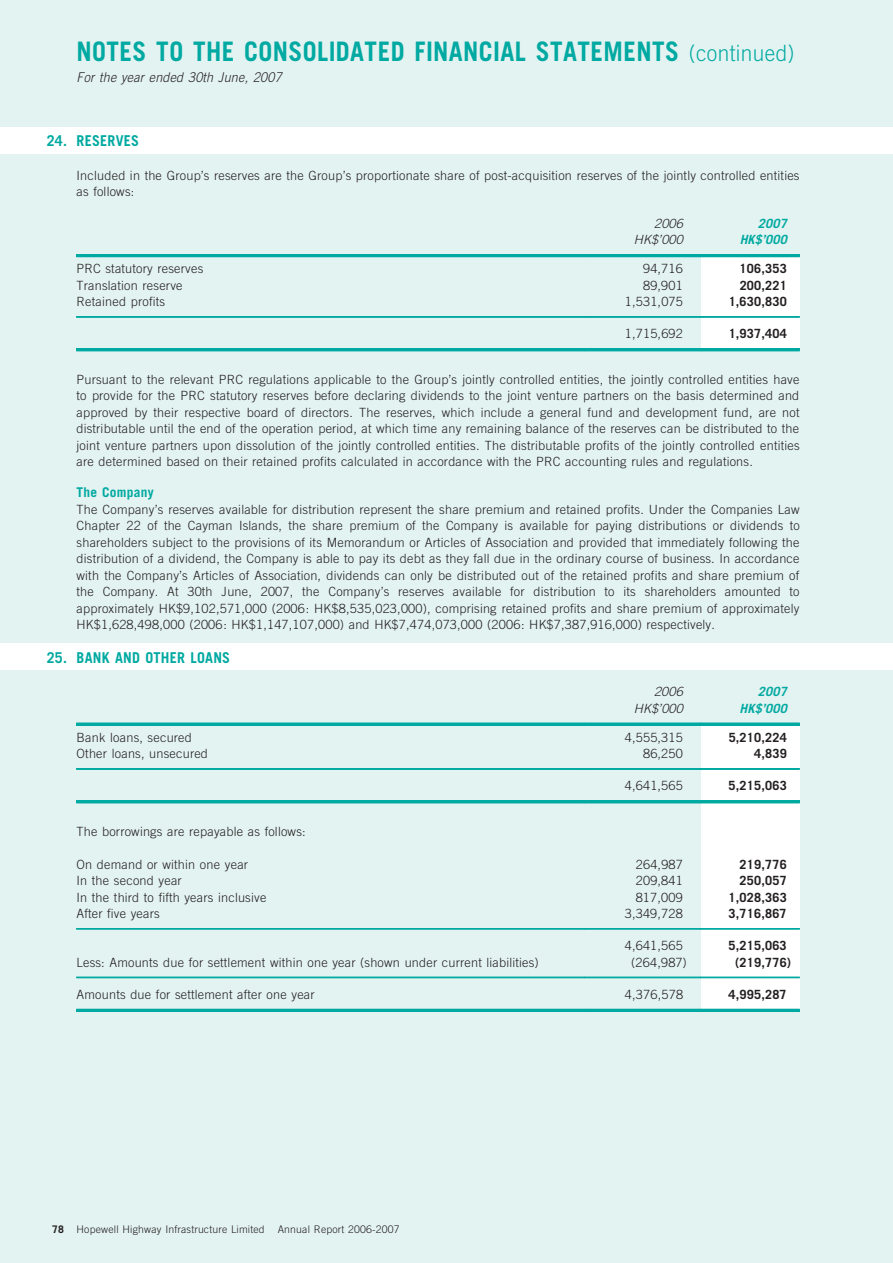
<style>
.page{position:relative;width:893px;height:1263px;background:#e3f3f1}
.page>*{position:absolute;margin:0;border:0;box-sizing:border-box;transform-origin:0 0}
.t1{font:26.85px "Adv O Tb 03 e 4648.B";letter-spacing:.02em;color:#00a9a1;scale:.93 1}
.t2{font:15px "Adv O Tb 03 e 4648.B";letter-spacing:.02em;color:#00a9a1;scale:.95 1}
.t3{font:13.5px "Adv O Ta 82 dc 243.I";letter-spacing:.02em;color:#231f20;scale:.93 1}
.t4{font:13.5px "Adv O Tb 03 e 4648.B";letter-spacing:.02em;color:#00a9a1}
.t5{font:12.75px/16.5px "Adv O Td 710 a 12 c";letter-spacing:.02em;color:#231f20;text-align:justify}
.t6{font:12.75px "Adv O Tb 03 e 4648.B";letter-spacing:.02em;color:#231f20}
.t7{font:12.75px "Adv O Ta 82 dc 243.I";letter-spacing:.025em;color:#231f20}
.t8{font:12.75px "Adv OT72 cf 81 eb.BI";letter-spacing:.02em;color:#00a9a1}
.t9{font:10.5px "Adv O Td 710 a 12 c";letter-spacing:.025em;color:#231f20}
.s1{font-family:"Adv O Td 710 a 12 c";font-size:22.35px}
.s2{font-style:inherit}
.s3{font-family:"Adv O Tb 03 e 4648.B"}
</style>
<div class="page">
<div style="left:0;top:128px;width:893px;height:26px;background:#fff"></div>
<div style="left:701px;top:257px;width:98px;height:94px;background:#fff"></div>
<div style="left:0;top:644px;width:893px;height:26px;background:#fff"></div>
<div style="left:701px;top:725px;width:98px;height:286px;background:#fff"></div>
<div style="left:77px;top:255px;width:507px;height:2px;border:1px solid #00a9a1"></div>
<div style="left:584px;top:255px;width:117px;height:2px;border:1px solid #00a9a1"></div>
<div style="left:701px;top:255px;width:98px;height:2px;border:1px solid #00a9a1"></div>
<div style="left:77px;top:317px;width:507px;height:1px;border:1px solid #00a9a1"></div>
<div style="left:584px;top:317px;width:117px;height:1px;border:1px solid #00a9a1"></div>
<div style="left:701px;top:317px;width:98px;height:1px;border:1px solid #00a9a1"></div>
<div style="left:77px;top:349px;width:507px;height:2px;border:1px solid #00a9a1"></div>
<div style="left:584px;top:349px;width:117px;height:2px;border:1px solid #00a9a1"></div>
<div style="left:701px;top:349px;width:98px;height:2px;border:1px solid #00a9a1"></div>
<div style="left:77px;top:723px;width:507px;height:2px;border:1px solid #00a9a1"></div>
<div style="left:584px;top:723px;width:117px;height:2px;border:1px solid #00a9a1"></div>
<div style="left:701px;top:723px;width:98px;height:2px;border:1px solid #00a9a1"></div>
<div style="left:77px;top:769px;width:507px;height:1px;border:1px solid #00a9a1"></div>
<div style="left:584px;top:769px;width:117px;height:1px;border:1px solid #00a9a1"></div>
<div style="left:701px;top:769px;width:98px;height:1px;border:1px solid #00a9a1"></div>
<div style="left:77px;top:801px;width:507px;height:2px;border:1px solid #00a9a1"></div>
<div style="left:584px;top:801px;width:117px;height:2px;border:1px solid #00a9a1"></div>
<div style="left:701px;top:801px;width:98px;height:2px;border:1px solid #00a9a1"></div>
<div style="left:77px;top:928px;width:507px;height:1px;border:1px solid #00a9a1"></div>
<div style="left:584px;top:928px;width:117px;height:1px;border:1px solid #00a9a1"></div>
<div style="left:701px;top:928px;width:98px;height:1px;border:1px solid #00a9a1"></div>
<div style="left:77px;top:977px;width:507px;height:1px;border:1px solid #00a9a1"></div>
<div style="left:584px;top:977px;width:117px;height:1px;border:1px solid #00a9a1"></div>
<div style="left:701px;top:977px;width:98px;height:1px;border:1px solid #00a9a1"></div>
<div style="left:77px;top:1009px;width:507px;height:2px;border:1px solid #00a9a1"></div>
<div style="left:584px;top:1009px;width:117px;height:2px;border:1px solid #00a9a1"></div>
<div style="left:701px;top:1009px;width:98px;height:2px;border:1px solid #00a9a1"></div>
<h1 class="t1" style="left:77px;top:42px;width:773px">NOTES TO THE CONSOLIDATED FINANCIAL STATEMENTS <span class="s1">(continued)</span></h1>
<p class="t3" style="left:77px;top:72px;width:222px">For the year ended 30th June, 2007</p>
<p class="t2" style="left:47px;top:135px;width:99px">24. RESERVES</p>
<p class="t5" style="left:77px;top:168px;width:724px">Included in the Group<span class="s2">’</span>s reserves are the Group<span class="s2">’</span>s proportionate share of post-acquisition reserves of the jointly controlled entities as follows:</p>
<p class="t7" style="left:654px;top:218px;width:30px">2006</p>
<p class="t8" style="left:758px;top:218px;width:30px">2007</p>
<p class="t7" style="left:634px;top:235px;width:51px">HK$<span class="s2">’</span>000</p>
<p class="t8" style="left:740px;top:235px;width:49px">HK$<span class="s2">’</span>000</p>
<p class="t5" style="left:77px;top:261px;width:128px">PRC statutory reserves</p>
<p class="t5" style="left:643px;top:261px;width:41px">94,716</p>
<p class="t6" style="left:740px;top:264px;width:49px">106,353</p>
<p class="t5" style="left:77px;top:278px;width:107px">Translation reserve</p>
<p class="t5" style="left:643px;top:278px;width:41px">89,901</p>
<p class="t6" style="left:740px;top:280px;width:49px">200,221</p>
<p class="t5" style="left:77px;top:294px;width:90px">Retained profits</p>
<p class="t5" style="left:625px;top:294px;width:60px">1,531,075</p>
<p class="t6" style="left:729px;top:297px;width:60px">1,630,830</p>
<p class="t5" style="left:625px;top:327px;width:60px">1,715,692</p>
<p class="t6" style="left:729px;top:329px;width:60px">1,937,404</p>
<p class="t5" style="left:77px;top:372px;width:725px">Pursuant to the relevant PRC regulations applicable to the Group<span class="s2">’</span>s jointly controlled entities, the jointly controlled entities have to provide for the PRC statutory reserves before declaring dividends to the joint venture partners on the basis determined and approved by their respective board of directors. The reserves, which include a general fund and development fund, are not distributable until the end of the operation period, at which time any remaining balance of the reserves can be distributed to the joint venture partners upon dissolution of the jointly controlled entities. The distributable profits of the jointly controlled entities are determined based on their retained profits calculated in accordance with the PRC accounting rules and regulations.</p>
<p class="t4" style="left:77px;top:488px;width:79px">The Company</p>
<p class="t5" style="left:77px;top:502px;width:725px">The Company<span class="s2">’</span>s reserves available for distribution represent the share premium and retained profits. Under the Companies Law Chapter 22 of the Cayman Islands, the share premium of the Company is available for paying distributions or dividends to shareholders subject to the provisions of its Memorandum or Articles of Association and provided that immediately following the distribution of a dividend, the Company is able to pay its debt as they fall due in the ordinary course of business. In accordance with the Company<span class="s2">’</span>s Articles of Association, dividends can only be distributed out of the retained profits and share premium of the Company. At 30th June, 2007, the Company<span class="s2">’</span>s reserves available for distribution to its shareholders amounted to approximately HK$9,102,571,000 (2006: HK$8,535,023,000), comprising retained profits and share premium of approximately HK$1,628,498,000 (2006: HK$1,147,107,000) and HK$7,474,073,000 (2006: HK$7,387,916,000) respectively.</p>
<p class="t2" style="left:47px;top:652px;width:194px">25. BANK AND OTHER LOANS</p>
<p class="t7" style="left:654px;top:687px;width:30px">2006</p>
<p class="t8" style="left:758px;top:687px;width:30px">2007</p>
<p class="t7" style="left:634px;top:703px;width:51px">HK$<span class="s2">’</span>000</p>
<p class="t8" style="left:740px;top:703px;width:49px">HK$<span class="s2">’</span>000</p>
<p class="t5" style="left:77px;top:730px;width:117px">Bank loans, secured</p>
<p class="t5" style="left:625px;top:730px;width:60px">4,555,315</p>
<p class="t6" style="left:729px;top:732px;width:60px">5,210,224</p>
<p class="t5" style="left:77px;top:746px;width:133px">Other loans, unsecured</p>
<p class="t5" style="left:643px;top:746px;width:41px">86,250</p>
<p class="t6" style="left:754px;top:749px;width:34px">4,839</p>
<p class="t5" style="left:625px;top:779px;width:60px">4,641,565</p>
<p class="t6" style="left:729px;top:781px;width:60px">5,215,063</p>
<p class="t5" style="left:77px;top:824px;width:231px">The borrowings are repayable as follows:</p>
<p class="t5" style="left:77px;top:857px;width:173px">On demand or within one year</p>
<p class="t5" style="left:636px;top:857px;width:49px">264,987</p>
<p class="t6" style="left:740px;top:859px;width:49px">219,776</p>
<p class="t5" style="left:77px;top:873px;width:107px">In the second year</p>
<p class="t5" style="left:636px;top:873px;width:49px">209,841</p>
<p class="t6" style="left:740px;top:876px;width:49px">250,057</p>
<p class="t5" style="left:77px;top:890px;width:191px">In the third to fifth years inclusive</p>
<p class="t5" style="left:636px;top:890px;width:49px">817,009</p>
<p class="t6" style="left:729px;top:892px;width:60px">1,028,363</p>
<p class="t5" style="left:76px;top:906px;width:85px">After five years</p>
<p class="t5" style="left:625px;top:906px;width:60px">3,349,728</p>
<p class="t6" style="left:729px;top:909px;width:60px">3,716,867</p>
<p class="t5" style="left:625px;top:938px;width:60px">4,641,565</p>
<p class="t6" style="left:729px;top:941px;width:60px">5,215,063</p>
<p class="t5" style="left:76px;top:955px;width:464px">Less: Amounts due for settlement within one year (shown under current liabilities)</p>
<p class="t5" style="left:631px;top:955px;width:57px">(264,987)</p>
<p class="t6" style="left:735px;top:957px;width:57px">(219,776)</p>
<p class="t5" style="left:76px;top:987px;width:240px">Amounts due for settlement after one year</p>
<p class="t5" style="left:625px;top:987px;width:60px">4,376,578</p>
<p class="t6" style="left:729px;top:989px;width:60px">4,995,287</p>
<p class="t9" style="left:52px;top:1226px;width:349px"><span class="s3">78</span> Hopewell Highway Infrastructure Limited Annual Report 2006-2007</p>
</div>
